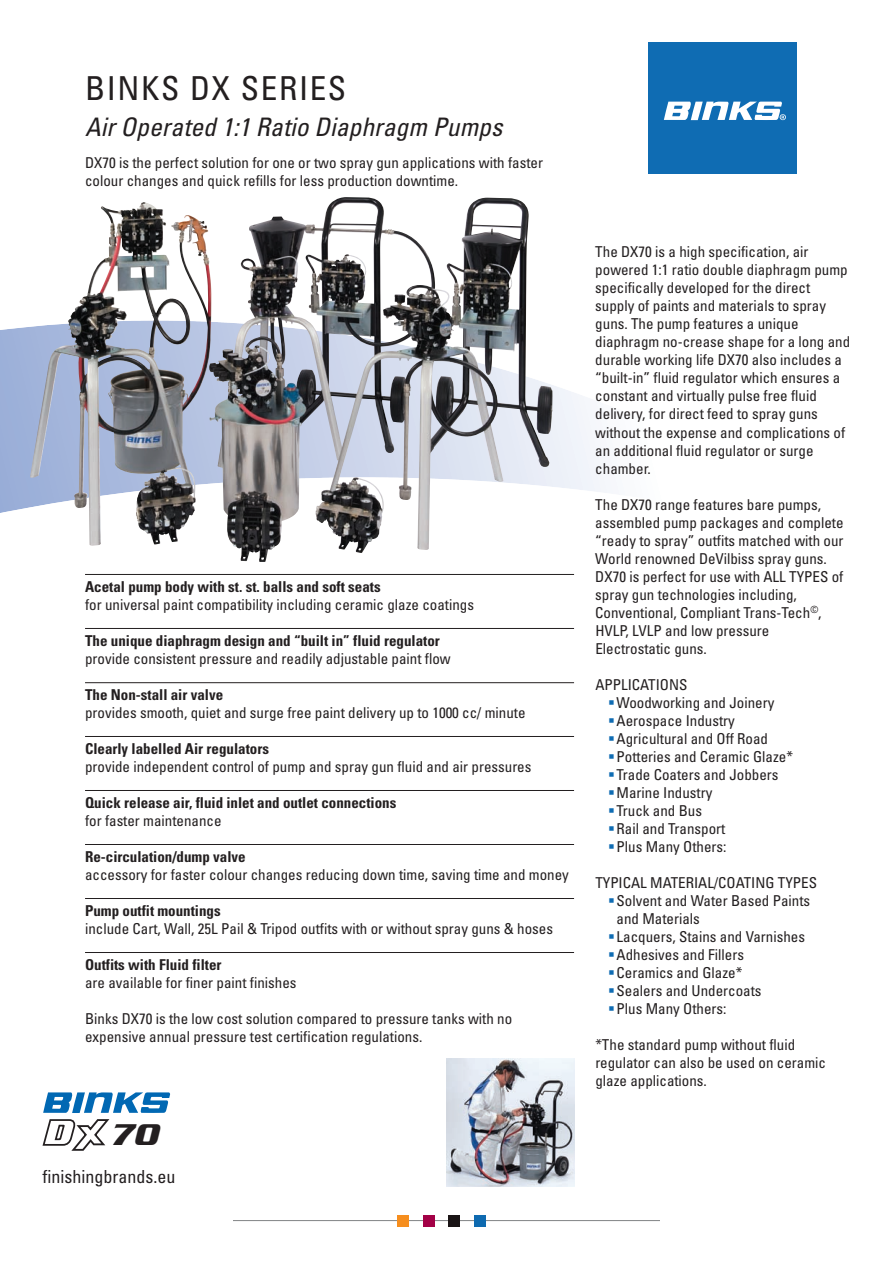
<style>
.page{position:relative;width:893px;height:1263px;background:#fff}
.page>*{position:absolute;margin:0;border:0;box-sizing:border-box;transform-origin:0 0}
.t1{font:condensed 33px "Univers";letter-spacing:.05em;color:#231f20}
.t2{font:italic 700 32.4px "Serpentine ICG";color:#231f20}
.t3{font:italic condensed 25.5px "Univers";color:#231f20}
.t4{font:condensed 18px "Univers";color:#231f20}
.t5{font:condensed 15px/18px "Univers";color:#231f20}
.t6{font:700 condensed 15px "Univers";color:#231f20}
.s1{color:#0f6cb3}
</style>
<div class="page">
<svg style="left:0;top:321px;width:607px;height:225px"></svg>
<img style="left:208px;top:197px;width:345px;height:353px">
<div style="left:648px;top:43px;width:149px;height:131px;background:#0f6cb3"></div>
<svg style="left:664px;top:102px;width:122px;height:18px"></svg>
<hr style="left:85px;top:574px;width:489px;height:1px;background:#231f20">
<hr style="left:85px;top:628px;width:489px;height:1px;background:#231f20">
<hr style="left:85px;top:682px;width:489px;height:1px;background:#231f20">
<hr style="left:85px;top:736px;width:489px;height:1px;background:#231f20">
<hr style="left:85px;top:790px;width:489px;height:1px;background:#231f20">
<hr style="left:85px;top:844px;width:489px;height:1px;background:#231f20">
<hr style="left:85px;top:898px;width:489px;height:1px;background:#231f20">
<hr style="left:85px;top:952px;width:489px;height:1px;background:#231f20">
<img style="left:446px;top:1059px;width:128px;height:127px">
<svg style="left:43px;top:1092px;width:127px;height:59px"></svg>
<hr style="left:234px;top:1220px;width:425px;height:1px;background:#818385">
<div style="left:397px;top:1215px;width:11px;height:11px;background:#f68e1e"></div>
<div style="left:423px;top:1215px;width:11px;height:11px;background:#a30146"></div>
<div style="left:449px;top:1215px;width:11px;height:11px;background:#1a1415"></div>
<div style="left:475px;top:1215px;width:11px;height:11px;background:#0e6ab0"></div>
<h1 class="t1" style="left:85px;top:74px;width:263px">BINKS DX SERIES</h1>
<h3 class="t3" style="left:85px;top:117px;width:424px">AirOperated 1:1 Ratio Diaphragm Pumps</h3>
<p class="t5" style="left:85px;top:155px;width:459px">DX70 is the perfect solution for one or two spray gun applications with faster colour changes and quick refills for less production downtime.</p>
<p class="t6" style="left:85px;top:580px;width:297px">Acetal pump body with st. st. balls and soft seats</p>
<p class="t5" style="left:85px;top:596px;width:390px">for universal paint compatibility including ceramic glaze coatings</p>
<p class="t6" style="left:85px;top:634px;width:356px">The unique diaphragm design and “built in” fluid regulator</p>
<p class="t5" style="left:85px;top:650px;width:367px">provide consistent pressure and readily adjustable paint flow</p>
<p class="t6" style="left:85px;top:688px;width:140px">The Non-stall air valve</p>
<p class="t5" style="left:85px;top:704px;width:442px">provides smooth, quiet and surge free paint delivery up to 1000 cc/ minute</p>
<p class="t6" style="left:85px;top:742px;width:185px">Clearly labelled Air regulators</p>
<p class="t5" style="left:85px;top:758px;width:448px">provide independent control of pump and spray gun fluid and air pressures</p>
<p class="t6" style="left:85px;top:796px;width:313px">Quick release air, fluid inlet and outlet connections</p>
<p class="t5" style="left:85px;top:812px;width:138px">for faster maintenance</p>
<p class="t6" style="left:85px;top:850px;width:162px">Re-circulation/dump valve</p>
<p class="t5" style="left:85px;top:866px;width:485px">accessory for faster colour changes reducing down time, saving time and money</p>
<p class="t6" style="left:85px;top:904px;width:137px">Pump outfit mountings</p>
<p class="t5" style="left:85px;top:920px;width:470px">include Cart, Wall, 25L Pail &amp; Tripod outfits with or without spray guns &amp; hoses</p>
<p class="t6" style="left:85px;top:958px;width:138px">Outfits with Fluid filter</p>
<p class="t5" style="left:85px;top:974px;width:213px">are available for finer paint finishes</p>
<p class="t5" style="left:85px;top:1010px;width:429px">Binks DX70 is the low cost solution compared to pressure tanks with no expensive annual pressure test certification regulations.</p>
<h2 class="t2" style="left:109px;top:1115px;width:51px">70</h2>
<p class="t4" style="left:43px;top:1169px;width:134px">finishingbrands.eu</p>
<p class="t5" style="left:595px;top:244px;width:256px">The DX70 is a high specification, air powered 1:1 ratio double diaphragm pump specifically developed for the direct supply of paints and materials to spray guns. The pump features a unique diaphragm no-crease shape for a long and durable working life DX70 also includes a “built-in” fluid regulator which ensures a constant and virtually pulse free fluid delivery, for direct feed to spray guns without the expense and complications of an additional fluid regulator or surge chamber.</p>
<p class="t5" style="left:595px;top:496px;width:250px">The DX70 range features bare pumps, assembled pump packages and complete “ready to spray” outfits matched with our World renowned DeVilbiss spray guns.<br>DX70 is perfect for use with ALL TYPES of spray gun technologies including, Conventional, Compliant Trans-Tech<sup>©</sup>, HVLP, LVLP and low pressure Electrostatic guns.</p>
<p class="t5" style="left:595px;top:676px;width:94px">APPLICATIONS</p>
<p class="t5" style="left:608px;top:694px;width:168px"><span class="s1">▪</span>Woodworking and Joinery</p>
<p class="t5" style="left:608px;top:712px;width:128px"><span class="s1">▪</span>Aerospace Industry</p>
<p class="t5" style="left:608px;top:730px;width:162px"><span class="s1">▪</span>Agricultural and Off Road</p>
<p class="t5" style="left:608px;top:748px;width:187px"><span class="s1">▪</span>Potteries and Ceramic Glaze*</p>
<p class="t5" style="left:608px;top:766px;width:172px"><span class="s1">▪</span>Trade Coaters and Jobbers</p>
<p class="t5" style="left:608px;top:784px;width:106px"><span class="s1">▪</span>Marine Industry</p>
<p class="t5" style="left:608px;top:802px;width:95px"><span class="s1">▪</span>Truck and Bus</p>
<p class="t5" style="left:608px;top:820px;width:119px"><span class="s1">▪</span>Rail and Transport</p>
<p class="t5" style="left:608px;top:838px;width:120px"><span class="s1">▪</span>Plus Many Others:</p>
<p class="t5" style="left:595px;top:874px;width:223px">TYPICAL MATERIAL/COATING TYPES</p>
<p class="t5" style="left:617px;top:892px;width:195px;text-indent:-9px"><span class="s1">▪</span>Solvent and Water Based Paints and Materials</p>
<p class="t5" style="left:608px;top:928px;width:198px"><span class="s1">▪</span>Lacquers, Stains and Varnishes</p>
<p class="t5" style="left:608px;top:946px;width:137px"><span class="s1">▪</span>Adhesives and Fillers</p>
<p class="t5" style="left:608px;top:964px;width:136px"><span class="s1">▪</span>Ceramics and Glaze*</p>
<p class="t5" style="left:608px;top:982px;width:155px"><span class="s1">▪</span>Sealers and Undercoats</p>
<p class="t5" style="left:608px;top:1000px;width:120px"><span class="s1">▪</span>Plus Many Others:</p>
<p class="t5" style="left:595px;top:1036px;width:232px">*The standard pump without fluid regulator can also be used on ceramic glaze applications.</p>
</div>
